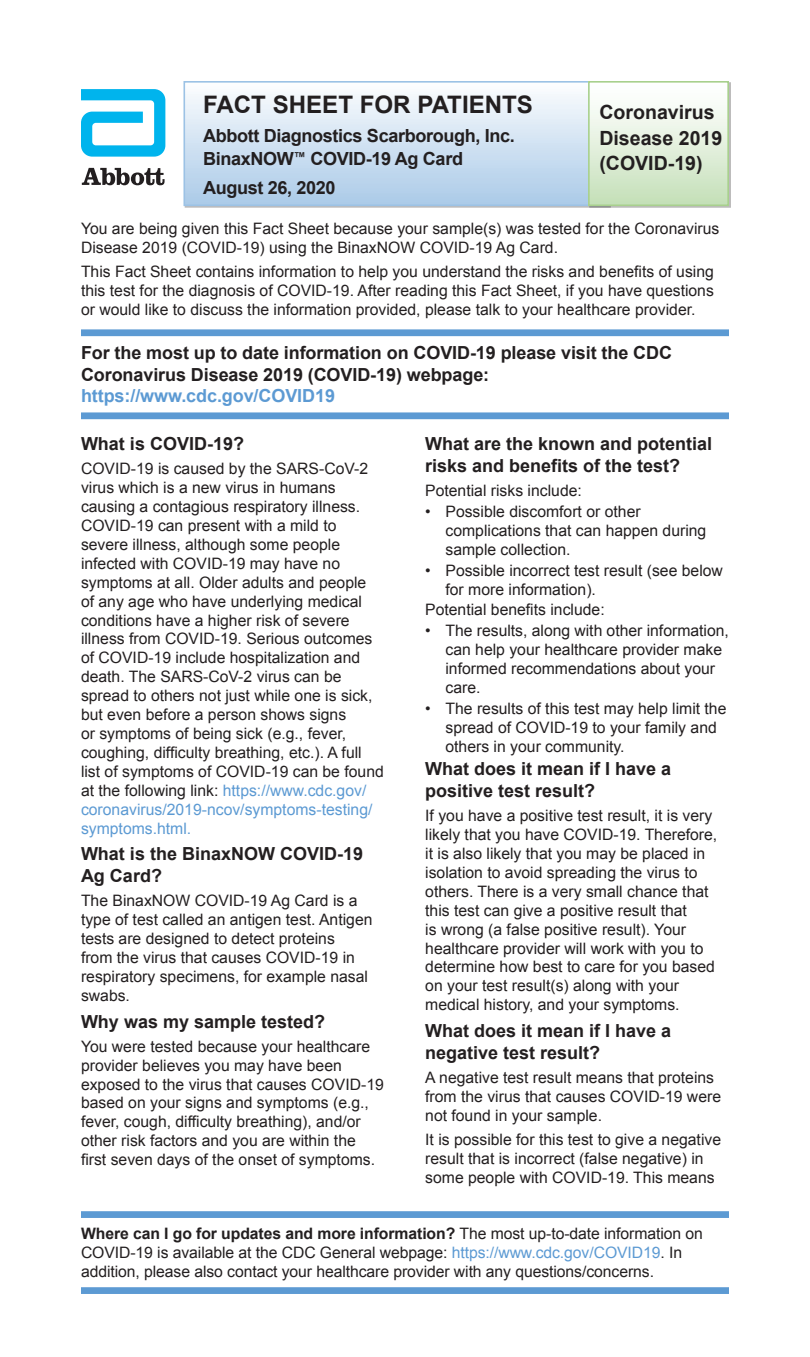
<style>
.page{position:relative;width:810px;height:1357px;background:#fff}
.page>*{position:absolute;margin:0;border:0;box-sizing:border-box;transform-origin:0 0}
.t1{font:700 24.07px "Arial";color:#231f20}
.t2{font:700 19.57px/25.7px "Arial";color:#231f20}
.Body_text_-_spacing{font:700 18px/21.6px "Arial";color:#231f20}
.Body_text_-_spacing-2{font:700 18px/22.5px "Arial";letter-spacing:-.02em;color:#231f20}
.t3{font:700 18px "Arial";letter-spacing:-.005em;color:#5c9ad3}
.Body_text_-_spacing-3{font:15.75px/18.9px "Arial";color:#231f20}
.Bullets{font:15.75px/18.9px "Arial";color:#231f20}
.s1{color:#5c9ad3}
.s2{font-weight:700}
</style>
<div class="page">
<svg style="left:81px;top:89px;width:84px;height:68px"></svg>
<svg style="left:82px;top:168px;width:83px;height:17px"></svg>
<div style="left:184px;top:82px;width:424px;height:123px;background:linear-gradient(to bottom,#fcfdfe,#aacae8)"></div>
<div style="left:183px;top:81px;width:426px;height:125px;border:2px solid #9cc2e5"></div>
<div style="left:589px;top:82px;width:142px;height:126px;background:#231f20;opacity:.3"></div>
<div style="left:589px;top:82px;width:139px;height:123px;background:linear-gradient(to bottom,#fff,#c5e0b9)"></div>
<div style="left:588px;top:81px;width:141px;height:125px;border:2px solid #a8d08d"></div>
<div style="left:81px;top:1211px;width:648px;height:7px;background:#5c9ad3"></div>
<div style="left:81px;top:1287px;width:648px;height:7px;background:#5c9ad3"></div>
<div style="left:81px;top:329px;width:648px;height:7px;background:#5c9ad3"></div>
<div style="left:81px;top:412px;width:648px;height:7px;background:#5c9ad3"></div>
<h1 class="t1" style="left:203px;top:89px;width:331px">FACT SHEET FOR PATIENTS</h1>
<p class="Body_text_-_spacing-2" style="left:203px;top:125px;width:313px">Abbott Diagnostics Scarborough, Inc.<br>BinaxNOW<sup>™</sup> COVID-19 Ag Card</p>
<p class="Body_text_-_spacing-2" style="left:203px;top:177px;width:134px">August 26, 2020</p>
<p class="t2" style="left:599px;top:100px;width:125px">Coronavirus<br>Disease 2019 (COVID-19)</p>
<p class="Body_text_-_spacing-3" style="left:81px;top:219px;width:640px">You are being given this Fact Sheet because your sample(s) was tested for the Coronavirus<br>Disease 2019 (COVID-19) using the BinaxNOW COVID-19 Ag Card.</p>
<p class="Body_text_-_spacing-3" style="left:81px;top:262px;width:634px;text-align:justify">This Fact Sheet contains information to help you understand the risks and benefits of using this test for the diagnosis of COVID-19. After reading this Fact Sheet, if you have questions or would like to discuss the information provided, please talk to your healthcare provider.</p>
<p class="Body_text_-_spacing" style="left:81px;top:343px;width:593px">For the most up to date information on COVID-19 please visit the CDC<br>Coronavirus Disease 2019 (COVID-19) webpage:</p>
<p class="t3" style="left:81px;top:384px;width:256px">https://www.cdc.gov/COVID19</p>
<p class="Body_text_-_spacing" style="left:81px;top:434px;width:165px">What is COVID-19?</p>
<p class="Body_text_-_spacing-3" style="left:81px;top:459px;width:304px">COVID-19 is caused by the SARS-CoV-2 virus which is a new virus in humans causing a contagious respiratory illness.<br>COVID-19 can present with a mild to severe illness, although some people infected with COVID-19 may have no symptoms at all. Older adults and people<br>of any age who have underlying medical conditions have a higher risk of severe illness from COVID-19. Serious outcomes of COVID-19 include hospitalization and death. The SARS-CoV-2 virus can be spread to others not just while one is sick, but even before a person shows signs<br>or symptoms of being sick (e.g., fever, coughing, difficulty breathing, etc.). A full list of symptoms of COVID-19 can be found at the following link: <span class="s1">https://www.cdc.gov/ coronavirus/2019-ncov/symptoms-testing/ symptoms.html.</span></p>
<p class="Body_text_-_spacing" style="left:81px;top:844px;width:284px">What is the BinaxNOW COVID-19<br>Ag Card?</p>
<p class="Body_text_-_spacing-3" style="left:81px;top:891px;width:293px">The BinaxNOW COVID-19 Ag Card is a type of test called an antigen test. Antigen tests are designed to detect proteins<br>from the virus that causes COVID-19 in respiratory specimens, for example nasal swabs.</p>
<p class="Body_text_-_spacing" style="left:81px;top:1011px;width:246px">Why was my sample tested?</p>
<p class="Body_text_-_spacing-3" style="left:81px;top:1037px;width:304px">You were tested because your healthcare provider believes you may have been exposed to the virus that causes COVID-19 based on your signs and symptoms (e.g., fever, cough, difficulty breathing), and/or other risk factors and you are within the first seven days of the onset of symptoms.</p>
<p class="Body_text_-_spacing" style="left:425px;top:434px;width:289px">What are the known and potential risks and benefits of the test?</p>
<p class="Bullets" style="left:425px;top:481px;width:158px">Potential risks include:</p>
<p class="Bullets" style="left:446px;top:502px;width:262px;text-indent:-20px">• Possible discomfort or other complications that can happen during sample collection.</p>
<p class="Bullets" style="left:446px;top:561px;width:279px;text-indent:-20px">• Possible incorrect test result (see below for more information).</p>
<p class="Bullets" style="left:425px;top:601px;width:181px">Potential benefits include:</p>
<p class="Bullets" style="left:446px;top:621px;width:285px;text-indent:-20px">• The results, along with other information, can help your healthcare provider make informed recommendations about your care.</p>
<p class="Bullets" style="left:446px;top:699px;width:282px;text-indent:-20px">• The results of this test may help limit the spread of COVID-19 to your family and others in your community.</p>
<p class="Body_text_-_spacing" style="left:425px;top:759px;width:248px">What does it mean if I have a positive test result?</p>
<p class="Body_text_-_spacing-3" style="left:425px;top:806px;width:294px">If you have a positive test result, it is very likely that you have COVID-19. Therefore, it is also likely that you may be placed in isolation to avoid spreading the virus to others. There is a very small chance that this test can give a positive result that<br>is wrong (a false positive result). Your healthcare provider will work with you to determine how best to care for you based on your test result(s) along with your medical history, and your symptoms.</p>
<p class="Body_text_-_spacing" style="left:425px;top:1020px;width:248px">What does it mean if I have a negative test result?</p>
<p class="Body_text_-_spacing-3" style="left:425px;top:1068px;width:297px">A negative test result means that proteins from the virus that causes COVID-19 were not found in your sample.</p>
<p class="Body_text_-_spacing-3" style="left:425px;top:1130px;width:297px">It is possible for this test to give a negative result that is incorrect (false negative) in some people with COVID-19. This means</p>
<p class="Body_text_-_spacing-3" style="left:81px;top:1224px;width:623px"><span class="s2">Where can I go for updates and more information?</span> The most up-to-date information on<br>COVID-19 is available at the CDC General webpage: <span class="s1">https://www.cdc.gov/COVID19</span>. In addition, please also contact your healthcare provider with any questions/concerns.</p>
</div>
